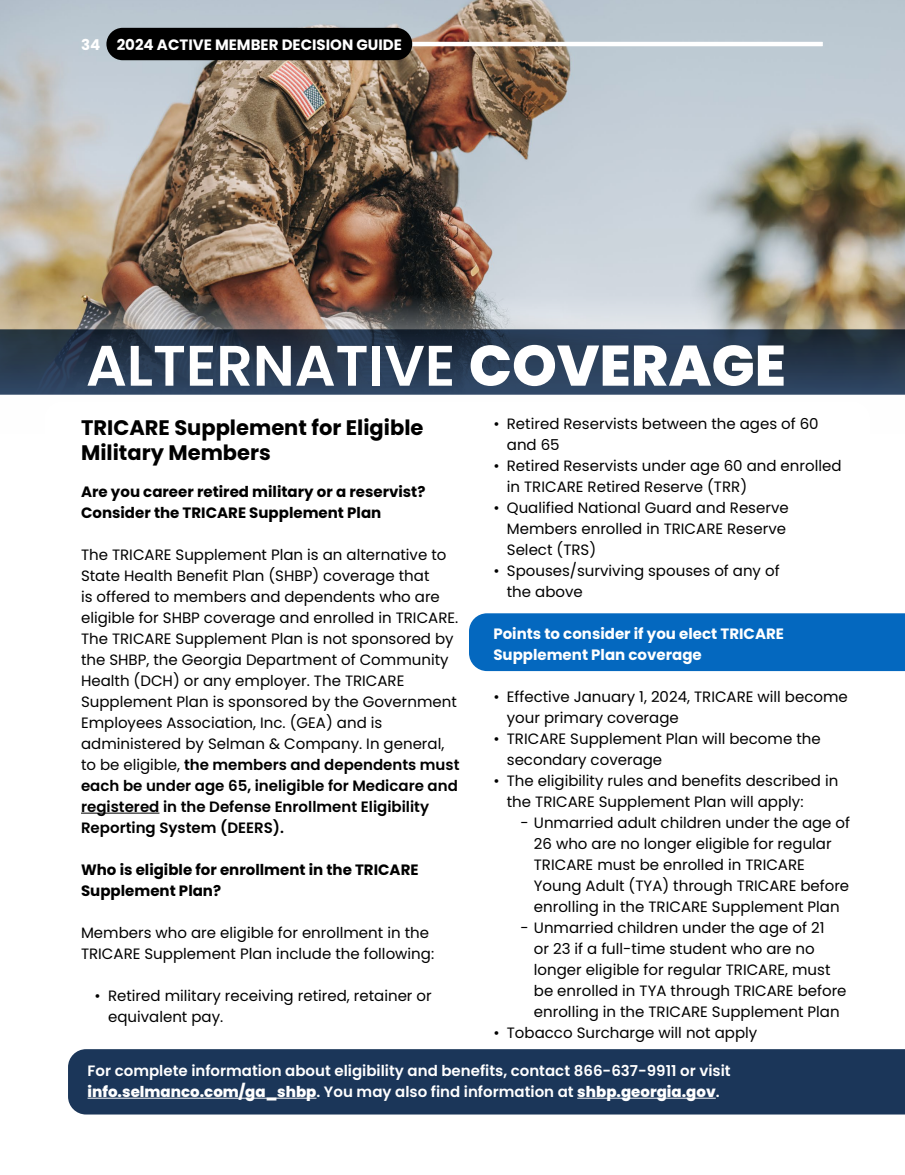
<style>
.page{position:relative;width:905px;height:1175px;background:#fff}
.page>*{position:absolute;margin:0;border:0;box-sizing:border-box;transform-origin:0 0}
.t1{font:600 57px "Poppins";color:#fff}
.t2{font:700 21px/25.2px "Poppins";color:#000}
.t3{font:15px/21px "Poppins";color:#000}
.t4{font:600 15px/21px "Poppins";color:#fff}
.t5{font:700 15px/21px "Poppins";color:#000}
.t6{font:700 15px/21px "Poppins";color:#fff}
.s1{font-weight:800}
.s2{font-weight:600}
</style>
<div class="page">
<img style="left:0;top:0;width:904px;height:329px">
<div style="left:68px;top:1049px;width:836px;height:65px;background:#1b3659"></div>
<hr style="left:88px;top:1097px;width:228px;height:1px;background:#fff">
<hr style="left:577px;top:1097px;width:138px;height:1px;background:#fff">
<svg style="left:0;top:329px;width:904px;height:66px;background:#2a3c54"></svg>
<div style="left:469px;top:613px;width:435px;height:58px;background:#0468bf"></div>
<hr style="left:81px;top:812px;width:78px;height:1px;background:#000">
<hr style="left:321px;top:42px;width:501px;height:4px;background:#fff">
<div style="left:106px;top:28px;width:306px;height:32px;background:#000;border-radius:16px"></div>
<p class="t6" style="left:81px;top:35px;width:322px">34 2024 ACTIVE MEMBER DECISION GUIDE</p>
<h1 class="t1" style="left:86px;top:333px;width:701px">ALTERNATIVE <span class="s1">COVERAGE</span></h1>
<h2 class="t2" style="left:81px;top:415px;width:344px">TRICARE Supplement for Eligible<br>Military Members</h2>
<p class="t5" style="left:81px;top:481px;width:346px">Are you career retired military or a reservist?<br>Consider the TRICARE Supplement Plan</p>
<p class="t3" style="left:81px;top:544px;width:380px">The TRICARE Supplement Plan is an alternative to State Health Benefit Plan (SHBP) coverage that<br>is offered to members and dependents who are eligible for SHBP coverage and enrolled in TRICARE.<br>The TRICARE Supplement Plan is not sponsored by the SHBP, the Georgia Department of Community Health (DCH) or any employer. The TRICARE Supplement Plan is sponsored by the Government Employees Association, Inc. (GEA) and is administered by Selman &amp; Company. In general, to be eligible, <span class="s2">the members and dependents must each be under age 65, ineligible for Medicare and registered in the Defense Enrollment Eligibility Reporting System (DEERS).</span></p>
<p class="t5" style="left:81px;top:859px;width:339px">Who is eligible for enrollment in the TRICARE<br>Supplement Plan?</p>
<p class="t3" style="left:81px;top:922px;width:354px">Members who are eligible for enrollment in the<br>TRICARE Supplement Plan include the following:</p>
<p class="t3" style="left:108px;top:985px;width:325px;text-indent:-14px">• Retired military receiving retired, retainer or equivalent pay.</p>
<p class="t3" style="left:507px;top:413px;width:313px;text-indent:-14px">• Retired Reservists between the ages of 60 and 65</p>
<p class="t3" style="left:507px;top:455px;width:336px;text-indent:-14px">• Retired Reservists under age 60 and enrolled in TRICARE Retired Reserve (TRR)</p>
<p class="t3" style="left:507px;top:497px;width:283px;text-indent:-14px">• Qualified National Guard and Reserve<br>Members enrolled in TRICARE Reserve<br>Select (TRS)</p>
<p class="t3" style="left:507px;top:560px;width:274px;text-indent:-14px">• Spouses/surviving spouses of any of the above</p>
<p class="t6" style="left:493px;top:623px;width:292px">Points to consider if you elect TRICARE<br>Supplement Plan coverage</p>
<p class="t3" style="left:507px;top:686px;width:342px;text-indent:-14px">• Effective January 1, 2024, TRICARE will become your primary coverage</p>
<p class="t3" style="left:507px;top:728px;width:315px;text-indent:-14px">• TRICARE Supplement Plan will become the secondary coverage</p>
<p class="t3" style="left:507px;top:770px;width:333px;text-indent:-14px">• The eligibility rules and benefits described in the TRICARE Supplement Plan will apply:</p>
<p class="t3" style="left:534px;top:812px;width:318px;text-indent:-14px">- Unmarried adult children under the age of 26 who are no longer eligible for regular TRICARE must be enrolled in TRICARE Young Adult (TYA) through TRICARE before enrolling in the TRICARE Supplement Plan</p>
<p class="t3" style="left:534px;top:917px;width:314px;text-indent:-14px">- Unmarried children under the age of 21<br>or 23 if a full-time student who are no longer eligible for regular TRICARE, must be enrolled in TYA through TRICARE before enrolling in the TRICARE Supplement Plan</p>
<p class="t3" style="left:493px;top:1022px;width:265px">• Tobacco Surcharge will not apply</p>
<p class="t4" style="left:88px;top:1060px;width:644px">For complete information about eligibility and benefits, contact 866-637-9911 or visit <span class="s1">info.selmanco.com/ga_shbp</span>. You may also find information at <span class="s1">shbp.georgia.gov</span>.</p>
</div>
